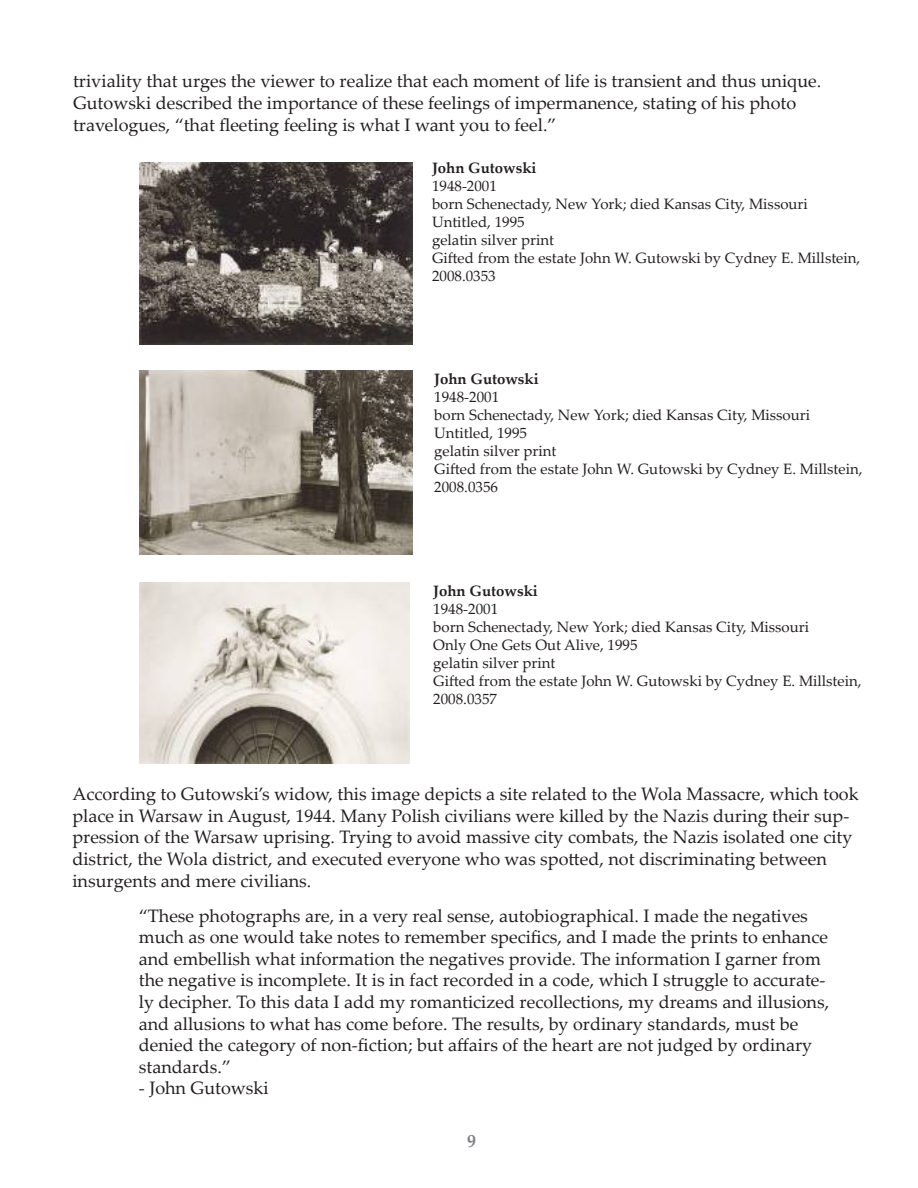
<style>
.page{position:relative;width:918px;height:1188px;background:#fff}
.page>*{position:absolute;margin:0;border:0;box-sizing:border-box;transform-origin:0 0}
.t1{font:18px/21.6px "Palatino Linotype";color:#231f20}
.t2{font:700 18px "Palatino Linotype";color:#808285}
.t3{font:15px/18px "Palatino Linotype";color:#231f20}
.t4{font:700 15px "Palatino Linotype";color:#231f20}
</style>
<div class="page">
<img style="left:140px;top:162px;width:272px;height:182px">
<img style="left:140px;top:371px;width:272px;height:184px">
<img style="left:140px;top:583px;width:270px;height:181px">
<p class="t1" style="left:73px;top:70px;width:750px">triviality that urges the viewer to realize that each moment of life is transient and thus unique.<br>Gutowski described the importance of these feelings of impermanence, stating of his photo travelogues, “that fleeting feeling is what I want you to feel.”</p>
<p class="t4" style="left:432px;top:157px;width:106px">John Gutowski</p>
<p class="t3" style="left:432px;top:176px;width:66px">1948-2001</p>
<p class="t3" style="left:432px;top:194px;width:377px">born Schenectady, New York; died Kansas City, Missouri</p>
<p class="t3" style="left:432px;top:212px;width:94px">Untitled, 1995</p>
<p class="t3" style="left:432px;top:230px;width:124px">gelatin silver print</p>
<p class="t3" style="left:432px;top:248px;width:430px">Gifted from the estate John W. Gutowski by Cydney E. Millstein,<br>2008.0353</p>
<p class="t4" style="left:434px;top:369px;width:106px">John Gutowski</p>
<p class="t3" style="left:434px;top:388px;width:66px">1948-2001</p>
<p class="t3" style="left:434px;top:406px;width:377px">born Schenectady, New York; died Kansas City, Missouri</p>
<p class="t3" style="left:434px;top:424px;width:94px">Untitled, 1995</p>
<p class="t3" style="left:434px;top:442px;width:124px">gelatin silver print</p>
<p class="t3" style="left:434px;top:460px;width:430px">Gifted from the estate John W. Gutowski by Cydney E. Millstein,<br>2008.0356</p>
<p class="t4" style="left:433px;top:580px;width:106px">John Gutowski</p>
<p class="t3" style="left:433px;top:599px;width:66px">1948-2001</p>
<p class="t3" style="left:433px;top:617px;width:377px">born Schenectady, New York; died Kansas City, Missouri</p>
<p class="t3" style="left:433px;top:635px;width:206px">Only One Gets Out Alive, 1995</p>
<p class="t3" style="left:433px;top:653px;width:124px">gelatin silver print</p>
<p class="t3" style="left:433px;top:671px;width:430px">Gifted from the estate John W. Gutowski by Cydney E. Millstein,<br>2008.0357</p>
<p class="t1" style="left:72px;top:783px;width:788px">According to Gutowski’s widow, this image depicts a site related to the Wola Massacre, which took place in Warsaw in August, 1944. Many Polish civilians were killed by the Nazis during their sup&shy;pression of the Warsaw uprising. Trying to avoid massive city combats, the Nazis isolated one city district, the Wola district, and executed everyone who was spotted, not discriminating between insurgents and mere civilians.</p>
<p class="t1" style="left:139px;top:904px;width:692px">“These photographs are, in a very real sense, autobiographical. I made the negatives much as one would take notes to remember specifics, and I made the prints to enhance and embellish what information the negatives provide. The information I garner from the negative is incomplete. It is in fact recorded in a code, which I struggle to accurate&shy;ly decipher. To this data I add my romanticized recollections, my dreams and illusions, and allusions to what has come before. The results, by ordinary standards, must be denied the category of non-fiction; but affairs of the heart are not judged by ordinary standards.”</p>
<p class="t1" style="left:139px;top:1077px;width:131px">- John Gutowski</p>
<p class="t2" style="left:467px;top:1128px;width:10px">9</p>
</div>
